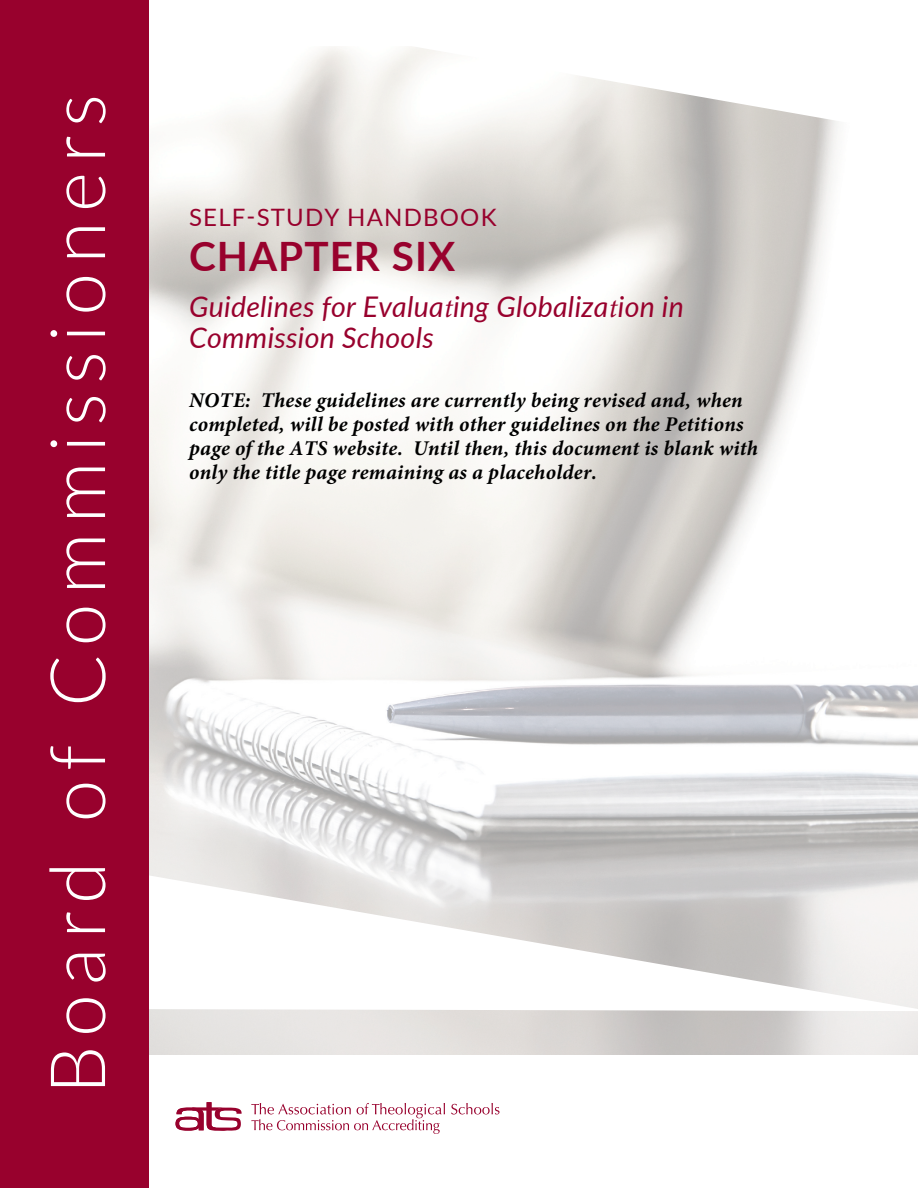
<style>
.page{position:relative;width:918px;height:1188px;background:#fff}
.page>*{position:absolute;margin:0;border:0;box-sizing:border-box;transform-origin:0 0}
.Cover_Sidebar{font:300 76.5px "Lato";letter-spacing:.125em;color:#fff}
.Cover_Subtitle{font:700 40.5px "Lato";letter-spacing:.025em;color:#98012d}
.Cover_Subtitle-2{font:italic 28.5px/31px "Lato";letter-spacing:.01em;color:#98012d}
.Cover_Subtitle-3{font:24px "Lato";letter-spacing:.05em;color:#98012d}
.Cover_Subtitle-4{font:italic 700 21px/24.2px "Minion Pro";letter-spacing:.015em;color:#000}
.s1{font-family:"Minion Pro"}
</style>
<div class="page">
<img style="left:148px;top:135px;width:769px;height:919px">
<svg style="left:148px;top:875px;width:770px;height:136px"></svg>
<div style="left:0;top:0;width:148px;height:1188px;background:#98012d"></div>
<svg style="left:148px;top:0;width:690px;height:135px"></svg>
<svg style="left:176px;top:1102px;width:66px;height:29px"></svg>
<svg style="left:251px;top:1103px;width:194px;height:31px"></svg>
<svg style="left:451px;top:1103px;width:48px;height:12px"></svg>
<p class="Cover_Sidebar" style="left:24px;top:1094px;width:1001px;rotate:-90deg">Board of Commissioners</p>
<p class="Cover_Subtitle-3" style="left:189px;top:200px;width:309px">SELF-STUDY HANDBOOK</p>
<p class="Cover_Subtitle" style="left:189px;top:226px;width:268px">CHAPTER SIX</p>
<p class="Cover_Subtitle-2" style="left:189px;top:290px;width:496px">Guidelines for Evalua<span class="s1">t</span>ing Globaliza<span class="s1">t</span>ion in<br>Commission Schools</p>
<p class="Cover_Subtitle-4" style="left:189px;top:387px;width:571px">NOTE: These guidelines are currently being revised and, when completed, will be posted with other guidelines on the Petitions page of the ATS website. Until then, this document is blank with only the title page remaining as a placeholder.</p>
</div>
